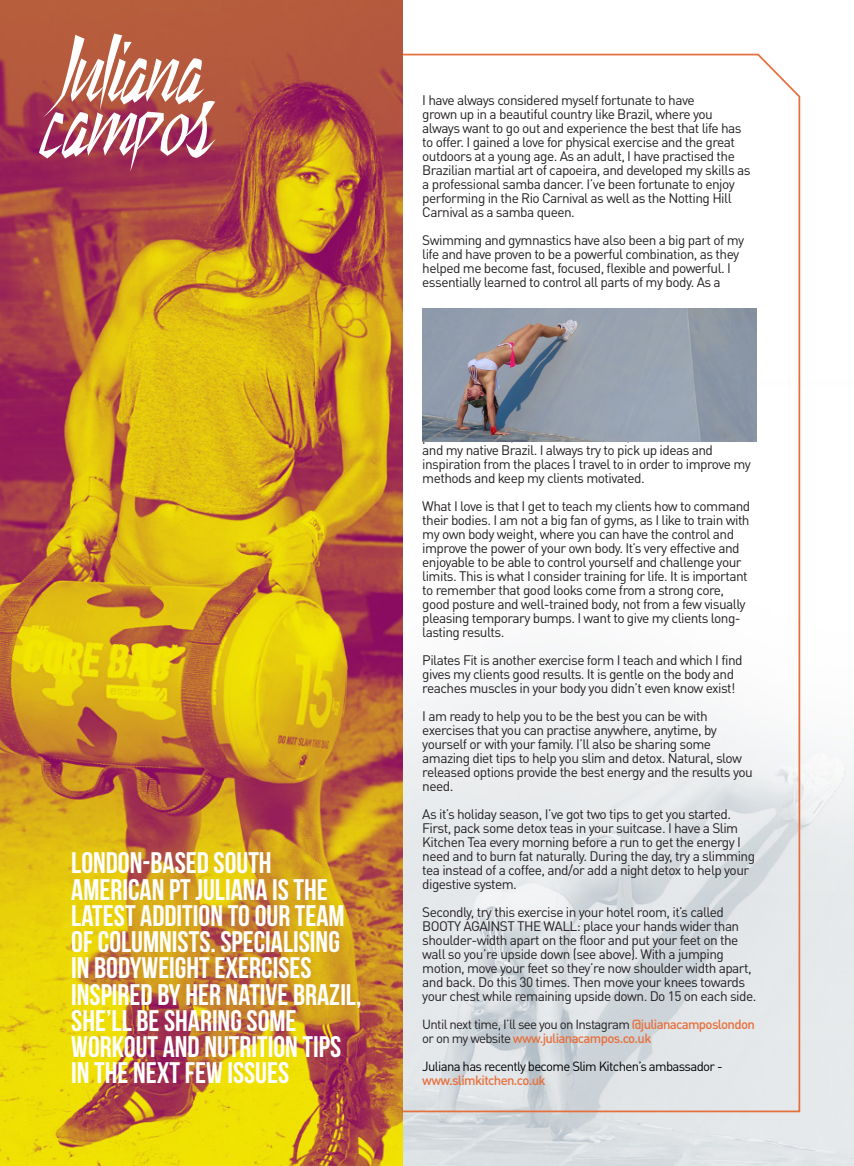
<style>
.page{position:relative;width:854px;height:1166px;background:#fff}
.page>*{position:absolute;margin:0;border:0;box-sizing:border-box;transform-origin:0 0}
.t1{font:86.98px "Still Time";color:#fff}
.t2{font:29.75px/26.2px "Bebas Neue";color:#fff}
.t3{font:13.65px/14px "DINOT";letter-spacing:-.04em;color:#231f20}
.t4{font:500 13.12px "DINOT";letter-spacing:-.05em;color:#e6703d}
.t5{font:13.12px "DINOT";letter-spacing:-.05em;color:#231f20}
.t6{font:13.12px "DINOT";letter-spacing:-.05em;color:#000}
.s1{font-weight:500;color:#e6703d}
.s2{font-weight:400;color:#231f20}
</style>
<div class="page">
<img style="left:402px;top:378px;width:451px;height:788px">
<svg style="left:402px;top:53px;width:398px;height:1060px"></svg>
<img style="left:0;top:0;width:402px;height:1166px">
<svg style="left:713px;top:58px;width:82px;height:81px"></svg>
<img style="left:422px;top:309px;width:334px;height:132px">
<p class="t1" style="left:51px;top:16px;width:149px">Juliana</p>
<p class="t1" style="left:38px;top:70px;width:175px">campos</p>
<p class="t3" style="left:422px;top:93px;width:329px">I have always considered myself fortunate to have<br>grown up in a beautiful country like Brazil, where you always want to go out and experience the best that life has to offer. I gained a love for physical exercise and the great outdoors at a young age. As an adult, I have practised the Brazilian martial art of capoeira, and developed my skills as a professional samba dancer. I’ve been fortunate to enjoy performing in the Rio Carnival as well as the Notting Hill Carnival as a samba queen.</p>
<p class="t3" style="left:422px;top:233px;width:323px">Swimming and gymnastics have also been a big part of my life and have proven to be a powerful combination, as they helped me become fast, focused, flexible and powerful. I essentially learned to control all parts of my body. As a</p>
<p class="t2" style="left:71px;top:849px;width:292px">LONDON-BASED SOUTH<br>AMERICAN PT JULIANA IS THE<br>LATEST ADDITION TO OUR TEAM<br>OF COLUMNISTS. SPECIALISING<br>IN BODYWEIGHT EXERCISES<br>INSPIRED BY HER NATIVE BRAZIL,<br>SHE’LL BE SHARING SOME<br>WORKOUT AND NUTRITION TIPS<br>IN THE NEXT FEW ISSUES</p>
<p class="t3" style="left:422px;top:443px;width:330px">and my native Brazil. I always try to pick up ideas and inspiration from the places I travel to in order to improve my methods and keep my clients motivated.</p>
<p class="t3" style="left:422px;top:499px;width:329px">What I love is that I get to teach my clients how to command their bodies. I am not a big fan of gyms, as I like to train with my own body weight, where you can have the control and improve the power of your own body. It’s very effective and enjoyable to be able to control yourself and challenge your limits. This is what I consider training for life. It is important to remember that good looks come from a strong core, good posture and well-trained body, not from a few visually pleasing temporary bumps. I want to give my clients long&shy;lasting results.</p>
<p class="t3" style="left:422px;top:653px;width:322px">Pilates Fit is another exercise form I teach and which I find gives my clients good results. It is gentle on the body and reaches muscles in your body you didn’t even know exist!</p>
<p class="t3" style="left:422px;top:709px;width:332px">I am ready to help you to be the best you can be with exercises that you can practise anywhere, anytime, by yourself or with your family. I’ll also be sharing some amazing diet tips to help you slim and detox. Natural, slow released options provide the best energy and the results you need.</p>
<p class="t3" style="left:422px;top:807px;width:334px">As it’s holiday season, I’ve got two tips to get you started.<br>First, pack some detox teas in your suitcase. I have a Slim Kitchen Tea every morning before a run to get the energy I need and to burn fat naturally. During the day, try a slimming tea instead of a coffee, and/or add a night detox to help your digestive system.</p>
<p class="t3" style="left:422px;top:905px;width:335px">Secondly, try this exercise in your hotel room, it’s called BOOTY AGAINST THE WALL: place your hands wider than shoulder-width apart on the floor and put your feet on the wall so you’re upside down (see above). With a jumping motion, move your feet so they’re now shoulder width apart, and back. Do this 30 times. Then move your knees towards your chest while remaining upside down. Do 15 on each side.</p>
<p class="t5" style="left:422px;top:1016px;width:334px">Until next time, I’ll see you on Instagram <span class="s1">@julianacamposlondon</span></p>
<p class="t4" style="left:422px;top:1030px;width:231px"><span class="s2">or on my website</span> www.julianacampos.co.uk</p>
<p class="t6" style="left:422px;top:1058px;width:302px">Juliana has recently become Slim Kitchen’s ambassador -</p>
<p class="t4" style="left:422px;top:1072px;width:125px">www.slimkitchen.co.uk</p>
</div>
